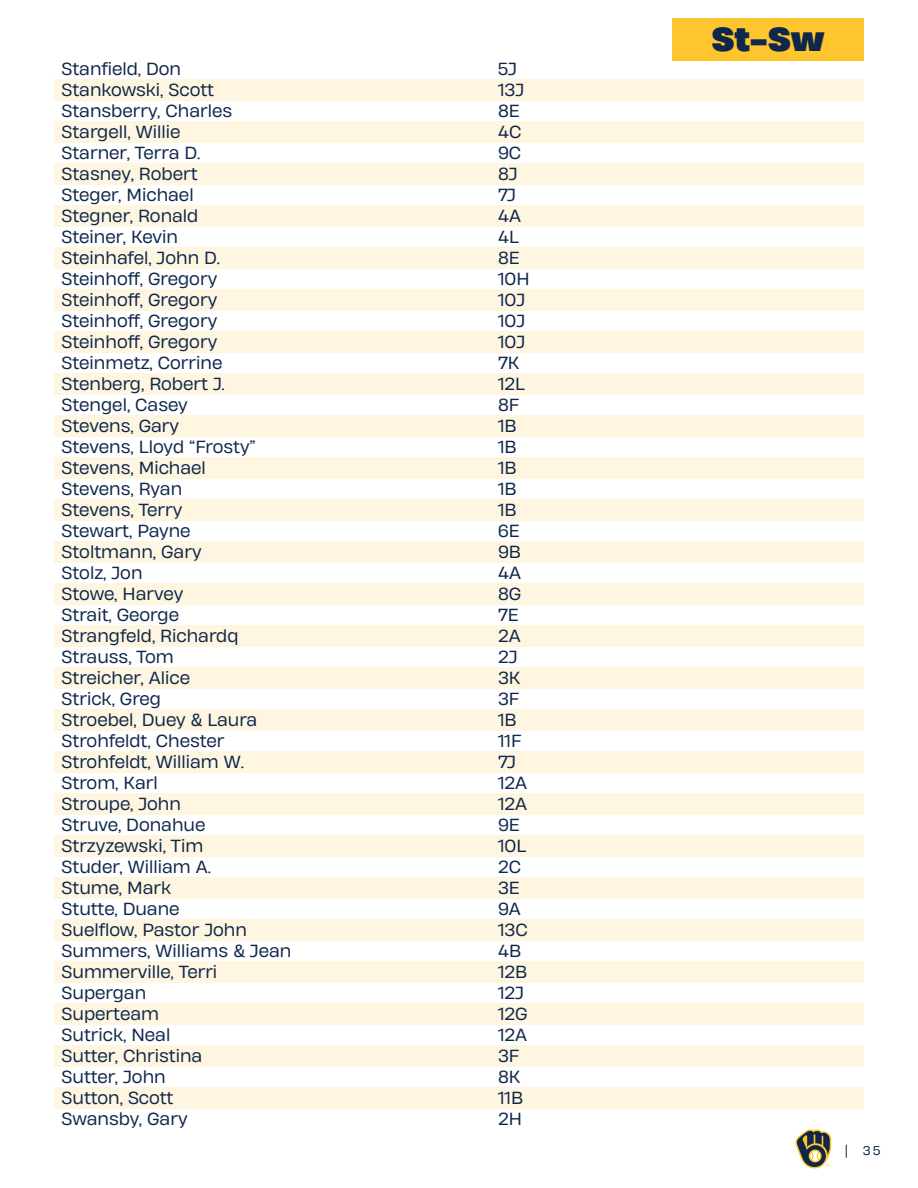
<style>
.page{position:relative;width:918px;height:1188px;background:#fff}
.page>*{position:absolute;margin:0;border:0;box-sizing:border-box;transform-origin:0 0}
.t1{font:800 31.35px "Heading Now 77";color:#0f274a}
.t2{font:16.5px "Heading Now 73";color:#0f274a}
.t3{font:12px "Heading Now 73";color:#0f274a}
.s1{font-size:15.6px}
</style>
<div class="page">
<div style="left:54px;top:79px;width:810px;height:22px;background:#fef6e0"></div>
<div style="left:54px;top:583px;width:810px;height:22px;background:#fef6e0"></div>
<div style="left:54px;top:331px;width:810px;height:22px;background:#fef6e0"></div>
<div style="left:54px;top:835px;width:810px;height:22px;background:#fef6e0"></div>
<div style="left:54px;top:121px;width:810px;height:22px;background:#fef6e0"></div>
<div style="left:54px;top:625px;width:810px;height:22px;background:#fef6e0"></div>
<div style="left:54px;top:373px;width:810px;height:22px;background:#fef6e0"></div>
<div style="left:54px;top:877px;width:810px;height:22px;background:#fef6e0"></div>
<div style="left:54px;top:163px;width:810px;height:22px;background:#fef6e0"></div>
<div style="left:54px;top:667px;width:810px;height:22px;background:#fef6e0"></div>
<div style="left:54px;top:415px;width:810px;height:22px;background:#fef6e0"></div>
<div style="left:54px;top:919px;width:810px;height:22px;background:#fef6e0"></div>
<div style="left:54px;top:205px;width:810px;height:22px;background:#fef6e0"></div>
<div style="left:54px;top:709px;width:810px;height:22px;background:#fef6e0"></div>
<div style="left:54px;top:457px;width:810px;height:22px;background:#fef6e0"></div>
<div style="left:54px;top:961px;width:810px;height:22px;background:#fef6e0"></div>
<div style="left:54px;top:247px;width:810px;height:22px;background:#fef6e0"></div>
<div style="left:54px;top:751px;width:810px;height:22px;background:#fef6e0"></div>
<div style="left:54px;top:499px;width:810px;height:22px;background:#fef6e0"></div>
<div style="left:54px;top:1003px;width:810px;height:22px;background:#fef6e0"></div>
<div style="left:54px;top:289px;width:810px;height:22px;background:#fef6e0"></div>
<div style="left:54px;top:793px;width:810px;height:22px;background:#fef6e0"></div>
<div style="left:54px;top:541px;width:810px;height:22px;background:#fef6e0"></div>
<div style="left:54px;top:1045px;width:810px;height:22px;background:#fef6e0"></div>
<div style="left:54px;top:1087px;width:810px;height:22px;background:#fef6e0"></div>
<div style="left:672px;top:18px;width:192px;height:42px;background:#fec52e"></div>
<svg style="left:795px;top:1129px;width:36px;height:39px"></svg>
<p class="t2" style="left:62px;top:57px;width:121px">Stanfield, Don</p>
<p class="t2" style="left:498px;top:57px;width:20px">5J</p>
<p class="t2" style="left:62px;top:78px;width:154px">Stankowski, Scott</p>
<p class="t2" style="left:498px;top:78px;width:28px">13J</p>
<p class="t2" style="left:62px;top:99px;width:172px">Stansberry, Charles</p>
<p class="t2" style="left:498px;top:99px;width:23px">8E</p>
<p class="t2" style="left:62px;top:120px;width:120px">Stargell, Willie</p>
<p class="t2" style="left:498px;top:120px;width:25px">4C</p>
<p class="t2" style="left:62px;top:141px;width:140px">Starner, Terra D.</p>
<p class="t2" style="left:498px;top:141px;width:25px">9C</p>
<p class="t2" style="left:62px;top:162px;width:138px">Stasney, Robert</p>
<p class="t2" style="left:498px;top:162px;width:21px">8J</p>
<p class="t2" style="left:62px;top:183px;width:134px">Steger, Michael</p>
<p class="t2" style="left:498px;top:183px;width:19px">7J</p>
<p class="t2" style="left:62px;top:204px;width:138px">Stegner, Ronald</p>
<p class="t2" style="left:498px;top:204px;width:24px">4A</p>
<p class="t2" style="left:62px;top:225px;width:118px">Steiner, Kevin</p>
<p class="t2" style="left:498px;top:225px;width:22px">4L</p>
<p class="t2" style="left:62px;top:246px;width:160px">Steinhafel, John D.</p>
<p class="t2" style="left:498px;top:246px;width:23px">8E</p>
<p class="t2" style="left:62px;top:267px;width:157px">Steinhoff, Gregory</p>
<p class="t2" style="left:498px;top:267px;width:33px">10H</p>
<p class="t2" style="left:62px;top:288px;width:157px">Steinhoff, Gregory</p>
<p class="t2" style="left:498px;top:288px;width:29px">10J</p>
<p class="t2" style="left:62px;top:309px;width:157px">Steinhoff, Gregory</p>
<p class="t2" style="left:498px;top:309px;width:29px">10J</p>
<p class="t2" style="left:62px;top:330px;width:157px">Steinhoff, Gregory</p>
<p class="t2" style="left:498px;top:330px;width:29px">10J</p>
<p class="t2" style="left:62px;top:351px;width:162px">Steinmetz, Corrine</p>
<p class="t2" style="left:498px;top:351px;width:23px">7K</p>
<p class="t2" style="left:62px;top:372px;width:165px">Stenberg, Robert J.</p>
<p class="t2" style="left:498px;top:372px;width:29px">12L</p>
<p class="t2" style="left:62px;top:393px;width:128px">Stengel, Casey</p>
<p class="t2" style="left:498px;top:393px;width:23px">8F</p>
<p class="t2" style="left:62px;top:414px;width:119px">Stevens, Gary</p>
<p class="t2" style="left:498px;top:414px;width:20px">1B</p>
<p class="t2" style="left:62px;top:435px;width:196px">Stevens, Lloyd “Frosty”</p>
<p class="t2" style="left:498px;top:435px;width:20px">1B</p>
<p class="t2" style="left:62px;top:456px;width:146px">Stevens, Michael</p>
<p class="t2" style="left:498px;top:456px;width:20px">1B</p>
<p class="t2" style="left:62px;top:477px;width:122px">Stevens, Ryan</p>
<p class="t2" style="left:498px;top:477px;width:20px">1B</p>
<p class="t2" style="left:62px;top:498px;width:122px">Stevens, Terry</p>
<p class="t2" style="left:498px;top:498px;width:20px">1B</p>
<p class="t2" style="left:62px;top:519px;width:131px">Stewart, Payne</p>
<p class="t2" style="left:498px;top:519px;width:23px">6E</p>
<p class="t2" style="left:62px;top:540px;width:142px">Stoltmann, Gary</p>
<p class="t2" style="left:498px;top:540px;width:24px">9B</p>
<p class="t2" style="left:62px;top:561px;width:82px">Stolz, Jon</p>
<p class="t2" style="left:498px;top:561px;width:24px">4A</p>
<p class="t2" style="left:62px;top:582px;width:123px">Stowe, Harvey</p>
<p class="t2" style="left:498px;top:582px;width:25px">8G</p>
<p class="t2" style="left:62px;top:603px;width:119px">Strait, George</p>
<p class="t2" style="left:498px;top:603px;width:22px">7E</p>
<p class="t2" style="left:62px;top:624px;width:179px">Strangfeld, Richardq</p>
<p class="t2" style="left:498px;top:624px;width:24px">2A</p>
<p class="t2" style="left:62px;top:645px;width:114px">Strauss, Tom</p>
<p class="t2" style="left:498px;top:645px;width:21px">2J</p>
<p class="t2" style="left:62px;top:666px;width:130px">Streicher, Alice</p>
<p class="t2" style="left:498px;top:666px;width:24px">3K</p>
<p class="t2" style="left:62px;top:687px;width:101px">Strick, Greg</p>
<p class="t2" style="left:498px;top:687px;width:23px">3F</p>
<p class="t2" style="left:62px;top:708px;width:197px">Stroebel, Duey &amp; Laura</p>
<p class="t2" style="left:498px;top:708px;width:20px">1B</p>
<p class="t2" style="left:62px;top:729px;width:165px">Strohfeldt, Chester</p>
<p class="t2" style="left:498px;top:729px;width:25px">11F</p>
<p class="t2" style="left:62px;top:750px;width:184px">Strohfeldt, William W.</p>
<p class="t2" style="left:498px;top:750px;width:19px">7J</p>
<p class="t2" style="left:62px;top:771px;width:98px">Strom, Karl</p>
<p class="t2" style="left:498px;top:771px;width:31px">12A</p>
<p class="t2" style="left:62px;top:792px;width:121px">Stroupe, John</p>
<p class="t2" style="left:498px;top:792px;width:31px">12A</p>
<p class="t2" style="left:62px;top:813px;width:145px">Struve, Donahue</p>
<p class="t2" style="left:498px;top:813px;width:23px">9E</p>
<p class="t2" style="left:62px;top:834px;width:143px">Strzyzewski, Tim</p>
<p class="t2" style="left:498px;top:834px;width:30px">10L</p>
<p class="t2" style="left:62px;top:855px;width:151px">Studer, William A.</p>
<p class="t2" style="left:498px;top:855px;width:25px">2C</p>
<p class="t2" style="left:62px;top:876px;width:111px">Stume, Mark</p>
<p class="t2" style="left:498px;top:876px;width:23px">3E</p>
<p class="t2" style="left:62px;top:897px;width:120px">Stutte, Duane</p>
<p class="t2" style="left:498px;top:897px;width:24px">9A</p>
<p class="t2" style="left:62px;top:918px;width:187px">Suelflow, Pastor John</p>
<p class="t2" style="left:498px;top:918px;width:31px">13C</p>
<p class="t2" style="left:62px;top:939px;width:231px">Summers, Williams &amp; Jean</p>
<p class="t2" style="left:498px;top:939px;width:25px">4B</p>
<p class="t2" style="left:62px;top:960px;width:157px">Summerville, Terri</p>
<p class="t2" style="left:498px;top:960px;width:31px">12B</p>
<p class="t2" style="left:62px;top:981px;width:86px">Supergan</p>
<p class="t2" style="left:498px;top:981px;width:27px">12J</p>
<p class="t2" style="left:62px;top:1002px;width:99px">Superteam</p>
<p class="t2" style="left:498px;top:1002px;width:31px">12G</p>
<p class="t2" style="left:62px;top:1023px;width:110px">Sutrick, Neal</p>
<p class="t2" style="left:498px;top:1023px;width:31px">12A</p>
<p class="t2" style="left:62px;top:1044px;width:142px">Sutter, Christina</p>
<p class="t2" style="left:498px;top:1044px;width:23px">3F</p>
<p class="t2" style="left:62px;top:1065px;width:106px">Sutter, John</p>
<p class="t2" style="left:498px;top:1065px;width:24px">8K</p>
<p class="t2" style="left:62px;top:1086px;width:113px">Sutton, Scott</p>
<p class="t2" style="left:498px;top:1086px;width:27px">11B</p>
<p class="t2" style="left:62px;top:1107px;width:128px">Swansby, Gary</p>
<p class="t2" style="left:498px;top:1107px;width:25px">2H</p>
<p class="t1" style="left:712px;top:14px;width:114px">St-Sw</p>
<p class="t3" style="left:845px;top:1142px;width:37px"><span class="s1">|</span> 35</p>
</div>
